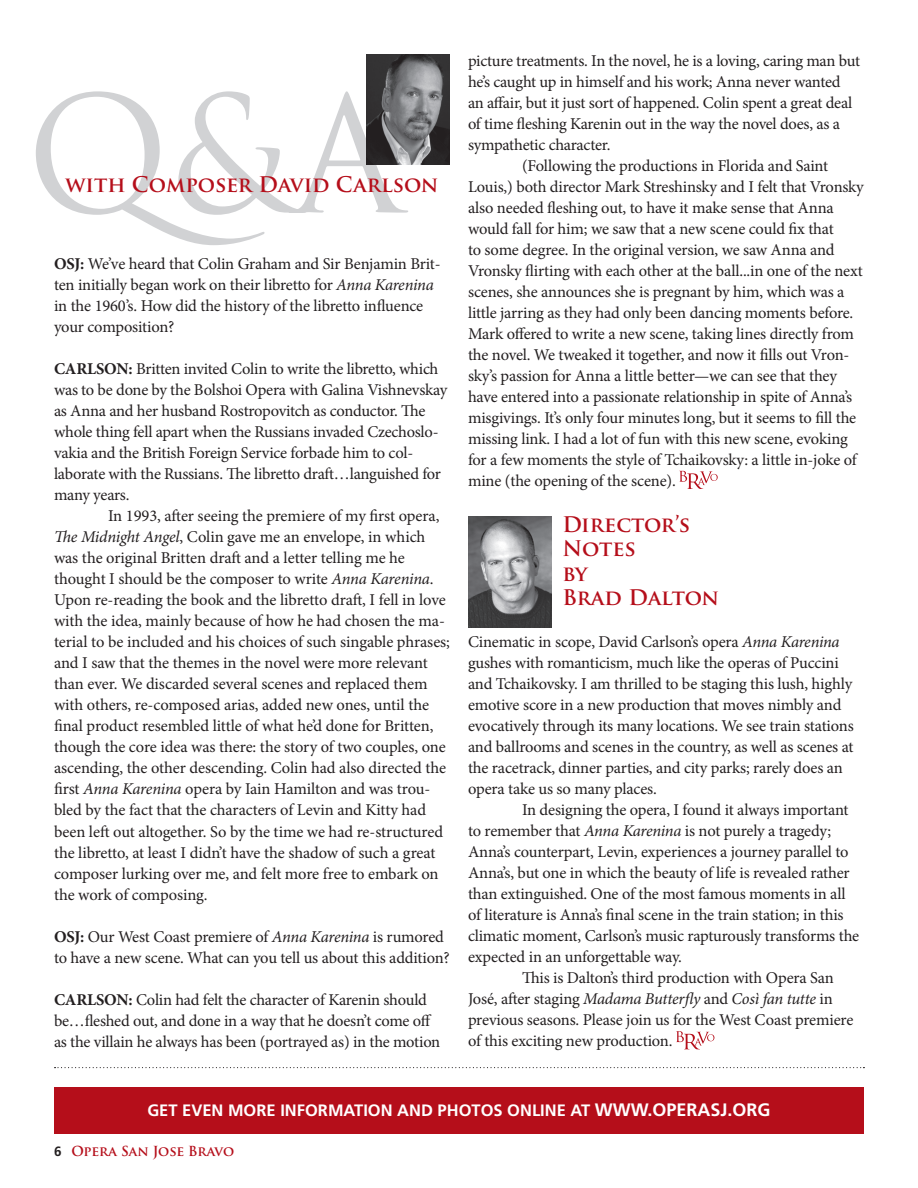
<style>
.page{position:relative;width:918px;height:1188px;background:#fff}
.page>*{position:absolute;margin:0;border:0;box-sizing:border-box;transform-origin:0 0}
.t1{font:700 21px/24.6px "Trajan Pro";color:#b50e1a}
.t2{font:700 18px "Frutiger";letter-spacing:.11em;color:#fff}
.t3{font:16.5px/21px "Minion Pro";letter-spacing:-.01em;color:#231f20}
.t4{font:italic 16.5px "Minion Pro";letter-spacing:-.02em;color:#231f20}
.t5{font:700 16.5px "Frutiger";letter-spacing:.165em;color:#fff}
.t6{font:700 13.5px "Trajan Pro";color:#b50e1a}
.s1{font-weight:700}
.s2{font-style:italic}
.s3{font-style:normal}
.s4{font-size:16.5px}
.s5{font-family:"Frutiger";color:#231f20}
</style>
<div class="page">
<svg style="left:679px;top:471px;width:39px;height:18px"></svg>
<svg style="left:676px;top:1031px;width:38px;height:18px"></svg>
<svg style="left:36px;top:91px;width:372px;height:154px"></svg>
<img style="left:367px;top:54px;width:83px;height:111px">
<img style="left:468px;top:517px;width:83px;height:110px">
<svg style="left:55px;top:1067px;width:809px;height:1px"></svg>
<div style="left:54px;top:1088px;width:810px;height:46px;background:#b50e1a"></div>
<p class="t1" style="left:66px;top:172px;width:374px">with Composer David Carlson</p>
<p class="t3" style="left:54px;top:254px;width:388px"><span class="s1">OSJ:</span> We’ve heard that Colin Graham and Sir Benjamin Brit&shy;ten initially began work on their libretto for <span class="s2">Anna Karenina </span>in the 1960’s. How did the history of the libretto influence your composition?</p>
<p class="t3" style="left:54px;top:359px;width:395px"><span class="s1">CARLSON:</span> Britten invited Colin to write the libretto, which was to be done by the Bolshoi Opera with Galina Vishnevskay as Anna and her husband Rostropovitch as conductor. The whole thing fell apart when the Russians invaded Czechoslo&shy;vakia and the British Foreign Service forbade him to col&shy;laborate with the Russians. The libretto draft…languished for many years.</p>
<p class="t3" style="left:54px;top:506px;width:398px;text-indent:54px">In 1993, after seeing the premiere of my first opera, <span class="s2">The Midnight Angel</span>, Colin gave me an envelope, in which was the original Britten draft and a letter telling me he thought I should be the composer to write <span class="s2">Anna Karenina</span>.<br>Upon re-reading the book and the libretto draft, I fell in love with the idea, mainly because of how he had chosen the ma&shy;terial to be included and his choices of such singable phrases; and I saw that the themes in the novel were more relevant than ever. We discarded several scenes and replaced them with others, re-composed arias, added new ones, until the final product resembled little of what he’d done for Britten, though the core idea was there: the story of two couples, one ascending, the other descending. Colin had also directed the first <span class="s2">Anna Karenina</span> opera by Iain Hamilton and was trou&shy;bled by the fact that the characters of Levin and Kitty had been left out altogether. So by the time we had re-structured the libretto, at least I didn’t have the shadow of such a great composer lurking over me, and felt more free to embark on the work of composing.</p>
<p class="t3" style="left:54px;top:926px;width:397px"><span class="s1">OSJ:</span> Our West Coast premiere of <span class="s2">Anna Karenina</span> is rumored to have a new scene. What can you tell us about this addition?</p>
<p class="t3" style="left:54px;top:989px;width:388px"><span class="s1">CARLSON:</span> Colin had felt the character of Karenin should be…fleshed out, and done in a way that he doesn’t come off as the villain he always has been (portrayed as) in the motion</p>
<p class="t3" style="left:468px;top:50px;width:394px">picture treatments. In the novel, he is a loving, caring man but</p>
<p class="t3" style="left:468px;top:71px;width:374px">he’s caught up in himself and his work; Anna never wanted</p>
<p class="t3" style="left:468px;top:92px;width:386px">an affair, but it just sort of happened. Colin spent a great deal</p>
<p class="t3" style="left:468px;top:113px;width:373px">of time fleshing Karenin out in the way the novel does, as a</p>
<p class="t3" style="left:468px;top:134px;width:144px">sympathetic character.</p>
<p class="t3" style="left:522px;top:155px;width:308px">(Following the productions in Florida and Saint</p>
<p class="t3" style="left:468px;top:176px;width:397px">Louis,) both director Mark Streshinsky and I felt that Vronsky</p>
<p class="t3" style="left:468px;top:197px;width:367px">also needed fleshing out, to have it make sense that Anna</p>
<p class="t3" style="left:468px;top:218px;width:367px">would fall for him; we saw that a new scene could fix that</p>
<p class="t3" style="left:468px;top:239px;width:368px">to some degree. In the original version, we saw Anna and</p>
<p class="t3" style="left:468px;top:260px;width:396px">Vronsky flirting with each other at the ball...in one of the next</p>
<p class="t3" style="left:468px;top:281px;width:378px">scenes, she announces she is pregnant by him, which was a</p>
<p class="t3" style="left:468px;top:302px;width:387px">little jarring as they had only been dancing moments before.</p>
<p class="t3" style="left:468px;top:323px;width:388px">Mark offered to write a new scene, taking lines directly from</p>
<p class="t3" style="left:468px;top:344px;width:383px">the novel. We tweaked it together, and now it fills out Vron-</p>
<p class="t3" style="left:468px;top:365px;width:371px">sky’s passion for Anna a little better—we can see that they</p>
<p class="t3" style="left:468px;top:386px;width:386px">have entered into a passionate relationship in spite of Anna’s</p>
<p class="t3" style="left:468px;top:408px;width:390px">misgivings. It’s only four minutes long, but it seems to fill the</p>
<p class="t3" style="left:468px;top:429px;width:381px">missing link. I had a lot of fun with this new scene, evoking</p>
<p class="t3" style="left:468px;top:450px;width:390px">for a few moments the style of Tchaikovsky: a little in-joke of</p>
<p class="t3" style="left:468px;top:471px;width:209px">mine (the opening of the scene).</p>
<p class="t1" style="left:562px;top:512px;width:158px">Director’s<br>Notes<br>by<br>Brad Dalton</p>
<p class="t3" style="left:468px;top:632px;width:387px">Cinematic in scope, David Carlson’s opera <span class="s2">Anna Karenina </span>gushes with romanticism, much like the operas of Puccini and Tchaikovsky. I am thrilled to be staging this lush, highly emotive score in a new production that moves nimbly and evocatively through its many locations. We see train stations and ballrooms and scenes in the country, as well as scenes at the racetrack, dinner parties, and city parks; rarely does an opera take us so many places.</p>
<p class="t3" style="left:522px;top:800px;width:328px">In designing the opera, I found it always important</p>
<p class="t3" style="left:468px;top:821px;width:365px">to remember that <span class="s2">Anna Karenina</span> is not purely a tragedy;</p>
<p class="t3" style="left:468px;top:842px;width:382px">Anna’s counterpart, Levin, experiences a journey parallel to</p>
<p class="t3" style="left:468px;top:863px;width:383px">Anna’s, but one in which the beauty of life is revealed rather</p>
<p class="t3" style="left:468px;top:884px;width:379px">than extinguished. One of the most famous moments in all</p>
<p class="t3" style="left:468px;top:905px;width:377px">of literature is Anna’s final scene in the train station; in this</p>
<p class="t3" style="left:468px;top:926px;width:393px">climatic moment, Carlson’s music rapturously transforms the</p>
<p class="t3" style="left:468px;top:947px;width:216px">expected in an unforgettable way.</p>
<p class="t3" style="left:522px;top:968px;width:313px">This is Dalton’s third production with Opera San</p>
<p class="t4" style="left:468px;top:988px;width:366px"><span class="s3">José, after staging</span> Madama Butterfly <span class="s3">and</span> Così fan tutte <span class="s3">in</span></p>
<p class="t3" style="left:468px;top:1010px;width:387px">previous seasons. Please join us for the West Coast premiere</p>
<p class="t3" style="left:468px;top:1031px;width:206px">of this exciting new production.</p>
<p class="t5" style="left:147px;top:1101px;width:56px">GET EVEN</p>
<p class="t5" style="left:228px;top:1101px;width:63px">MOREINFO</p>
<p class="t5" style="left:318px;top:1101px;width:56px">RMATION</p>
<p class="t5" style="left:397px;top:1101px;width:13px">AND</p>
<p class="t5" style="left:438px;top:1101px;width:112px">PHOTOS ON LINE</p>
<p class="t2" style="left:571px;top:1100px;width:94px"><span class="s4">AT</span> WWW.OPE</p>
<p class="t2" style="left:687px;top:1100px;width:86px">RASJ.O RG</p>
<p class="t6" style="left:54px;top:1143px;width:182px"><span class="s5">6</span> Opera San Jose Bravo</p>
</div>
